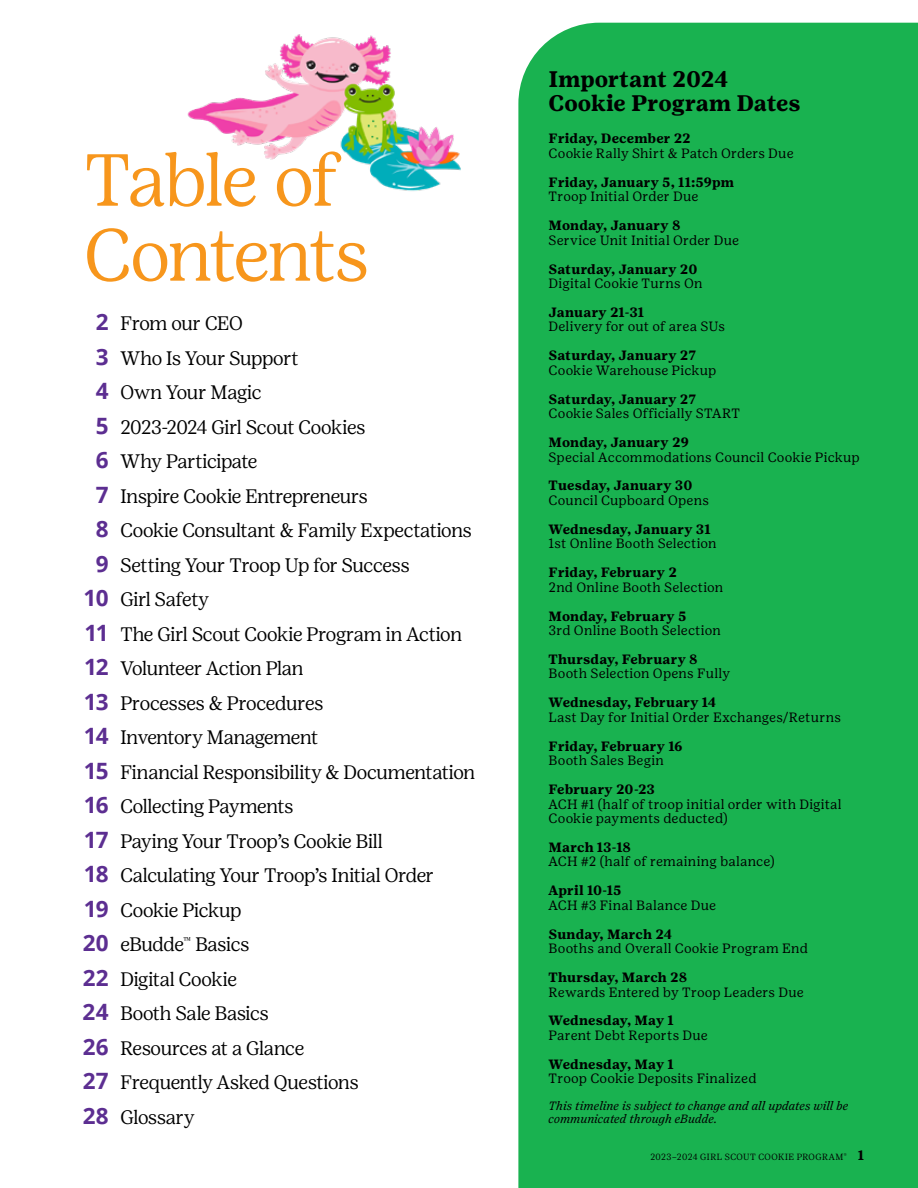
<style>
.page{position:relative;width:918px;height:1188px;background:#fff}
.page>*{position:absolute;margin:0;border:0;box-sizing:border-box;transform-origin:0 0}
.t1{font:300 73.5px/75px "Girl Scout Display";letter-spacing:-.025em;color:#f7961c}
.t2{font:700 22.5px/24.2px "Girl Scout Text";letter-spacing:-.01em;color:#000}
.t3{font:300 19.5px "Girl Scout Display";letter-spacing:-.015em;color:#000}
.t4{font:13.5px/14.4px "Girl Scout Text";letter-spacing:.01em;color:#000}
.t5{font:700 13.5px "Girl Scout Text";letter-spacing:.01em;color:#000}
.t6{font:italic 12px/12.9px "Girl Scout Text";letter-spacing:-.005em;color:#000}
.t7{font:300 9px "Girl Scout Display";letter-spacing:.04em;color:#000}
.s1{font-family:"Open Sans";font-weight:700;font-size:22.5px;color:#5c2e91}
</style>
<div class="page">
<div style="left:518px;top:23px;width:400px;height:1165px;background:#19b250"></div>
<img style="left:187px;top:34px;width:274px;height:157px">
<h1 class="t1" style="left:84px;top:141px;width:286px">Table of<br>Contents</h1>
<h3 class="t3" style="left:96px;top:312px;width:148px"><span class="s1">2</span> From our CEO</h3>
<h3 class="t3" style="left:96px;top:346px;width:204px"><span class="s1">3</span> Who Is Your Support</h3>
<h3 class="t3" style="left:96px;top:381px;width:167px"><span class="s1">4</span> Own Your Magic</h3>
<h3 class="t3" style="left:96px;top:415px;width:271px"><span class="s1">5</span> 2023-2024 Girl Scout Cookies</h3>
<h3 class="t3" style="left:96px;top:450px;width:163px"><span class="s1">6</span> Why Participate</h3>
<h3 class="t3" style="left:96px;top:484px;width:274px"><span class="s1">7</span> Inspire Cookie Entrepreneurs</h3>
<h3 class="t3" style="left:96px;top:519px;width:377px"><span class="s1">8</span> Cookie Consultant &amp; Family Expectations</h3>
<h3 class="t3" style="left:96px;top:553px;width:315px"><span class="s1">9</span> Setting Your Troop Up for Success</h3>
<h3 class="t3" style="left:84px;top:588px;width:127px"><span class="s1">10</span> Girl Safety</h3>
<h3 class="t3" style="left:84px;top:622px;width:379px"><span class="s1">11</span> The Girl Scout Cookie Program in Action</h3>
<h3 class="t3" style="left:84px;top:657px;width:221px"><span class="s1">12</span> Volunteer Action Plan</h3>
<h3 class="t3" style="left:84px;top:691px;width:241px"><span class="s1">13</span> Processes &amp; Procedures</h3>
<h3 class="t3" style="left:84px;top:726px;width:236px"><span class="s1">14</span> Inventory Management</h3>
<h3 class="t3" style="left:84px;top:760px;width:393px"><span class="s1">15</span> Financial Responsibility &amp; Documentation</h3>
<h3 class="t3" style="left:84px;top:795px;width:211px"><span class="s1">16</span> Collecting Payments</h3>
<h3 class="t3" style="left:84px;top:829px;width:300px"><span class="s1">17</span> Paying Your Troop’s Cookie Bill</h3>
<h3 class="t3" style="left:84px;top:864px;width:352px"><span class="s1">18</span> Calculating Your Troop’s Initial Order</h3>
<h3 class="t3" style="left:84px;top:898px;width:159px"><span class="s1">19</span> Cookie Pickup</h3>
<h3 class="t3" style="left:83px;top:933px;width:168px"><span class="s1">20</span> eBudde<sup>™</sup> Basics</h3>
<h3 class="t3" style="left:83px;top:967px;width:156px"><span class="s1">22</span> Digital Cookie</h3>
<h3 class="t3" style="left:83px;top:1002px;width:188px"><span class="s1">24</span> Booth Sale Basics</h3>
<h3 class="t3" style="left:83px;top:1036px;width:223px"><span class="s1">26</span> Resources at a Glance</h3>
<h3 class="t3" style="left:83px;top:1071px;width:277px"><span class="s1">27</span> Frequently Asked Questions</h3>
<h3 class="t3" style="left:83px;top:1105px;width:113px"><span class="s1">28</span> Glossary</h3>
<h2 class="t2" style="left:549px;top:67px;width:253px">Important 2024<br>Cookie Program Dates</h2>
<p class="t5" style="left:549px;top:131px;width:144px">Friday, December 22</p>
<p class="t4" style="left:549px;top:146px;width:247px">Cookie Rally Shirt &amp; Patch Orders Due</p>
<p class="t5" style="left:549px;top:174px;width:187px">Friday, January 5, 11:59pm</p>
<p class="t4" style="left:549px;top:189px;width:151px">Troop Initial Order Due</p>
<p class="t5" style="left:549px;top:217px;width:133px">Monday, January 8</p>
<p class="t4" style="left:549px;top:233px;width:192px">Service Unit Initial Order Due</p>
<p class="t5" style="left:549px;top:261px;width:150px">Saturday, January 20</p>
<p class="t4" style="left:549px;top:276px;width:155px">Digital Cookie Turns On</p>
<p class="t5" style="left:549px;top:304px;width:97px">January 21-31</p>
<p class="t4" style="left:549px;top:319px;width:178px">Delivery for out of area SUs</p>
<p class="t5" style="left:549px;top:347px;width:149px">Saturday, January 27</p>
<p class="t4" style="left:549px;top:363px;width:169px">Cookie Warehouse Pickup</p>
<p class="t5" style="left:549px;top:391px;width:149px">Saturday, January 27</p>
<p class="t4" style="left:549px;top:406px;width:193px">Cookie Sales Officially START</p>
<p class="t5" style="left:549px;top:434px;width:142px">Monday, January 29</p>
<p class="t4" style="left:549px;top:449px;width:313px">Special Accommodations Council Cookie Pickup</p>
<p class="t5" style="left:549px;top:478px;width:145px">Tuesday, January 30</p>
<p class="t4" style="left:549px;top:493px;width:162px">Council Cupboard Opens</p>
<p class="t5" style="left:549px;top:521px;width:164px">Wednesday, January 31</p>
<p class="t4" style="left:549px;top:536px;width:170px">1st Online Booth Selection</p>
<p class="t5" style="left:549px;top:564px;width:130px">Friday, February 2</p>
<p class="t4" style="left:549px;top:580px;width:176px">2nd Online Booth Selection</p>
<p class="t5" style="left:549px;top:608px;width:139px">Monday, February 5</p>
<p class="t4" style="left:549px;top:623px;width:174px">3rd Online Booth Selection</p>
<p class="t5" style="left:549px;top:651px;width:151px">Thursday, February 8</p>
<p class="t4" style="left:549px;top:666px;width:183px">Booth Selection Opens Fully</p>
<p class="t5" style="left:549px;top:694px;width:169px">Wednesday, February 14</p>
<p class="t4" style="left:549px;top:710px;width:294px">Last Day for Initial Order Exchanges/Returns</p>
<p class="t5" style="left:549px;top:738px;width:136px">Friday, February 16</p>
<p class="t4" style="left:549px;top:753px;width:117px">Booth Sales Begin</p>
<p class="t5" style="left:549px;top:781px;width:108px">February 20-23</p>
<p class="t4" style="left:549px;top:796px;width:295px">ACH #1 (half of troop initial order with Digital<br>Cookie payments deducted)</p>
<p class="t5" style="left:549px;top:839px;width:84px">March 13-18</p>
<p class="t4" style="left:549px;top:854px;width:228px">ACH #2 (half of remaining balance)</p>
<p class="t5" style="left:549px;top:882px;width:75px">April 10-15</p>
<p class="t4" style="left:549px;top:898px;width:169px">ACH #3 Final Balance Due</p>
<p class="t5" style="left:549px;top:926px;width:125px">Sunday, March 24</p>
<p class="t4" style="left:549px;top:941px;width:261px">Booths and Overall Cookie Program End</p>
<p class="t5" style="left:549px;top:969px;width:140px">Thursday, March 28</p>
<p class="t4" style="left:549px;top:984px;width:257px">Rewards Entered by Troop Leaders Due</p>
<p class="t5" style="left:549px;top:1013px;width:127px">Wednesday, May 1</p>
<p class="t4" style="left:549px;top:1028px;width:161px">Parent Debt Reports Due</p>
<p class="t5" style="left:549px;top:1056px;width:127px">Wednesday, May 1</p>
<p class="t4" style="left:549px;top:1071px;width:210px">Troop Cookie Deposits Finalized</p>
<p class="t6" style="left:549px;top:1100px;width:301px">This timeline is subject to change and all updates will be communicated through eBudde.</p>
<p class="t7" style="left:650px;top:1152px;width:198px">2023–2024 GIRL SCOUT COOKIE PROGRAM<sup>®</sup></p>
<p class="t5" style="left:858px;top:1147px;width:8px">1</p>
</div>
